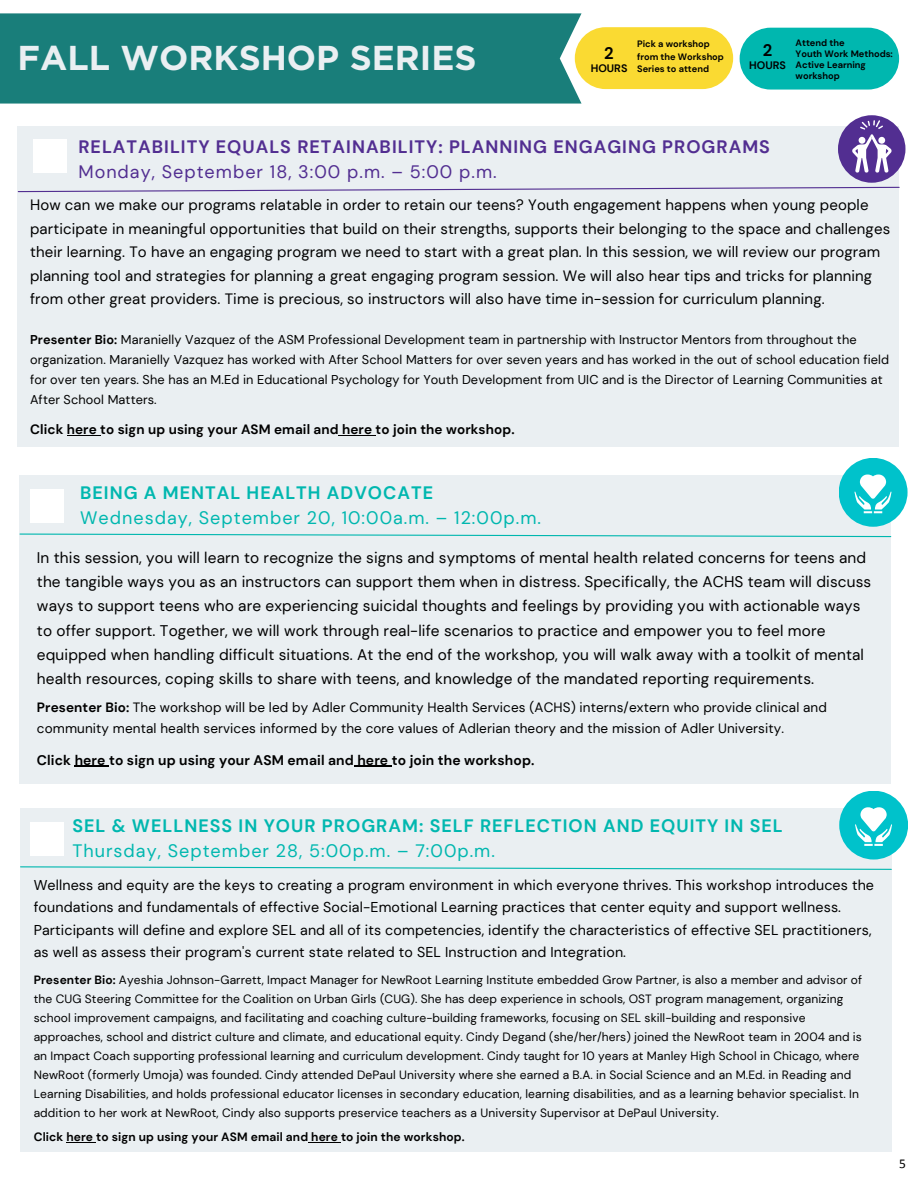
<style>
.page{position:relative;width:918px;height:1188px;background:#fff}
.page>*{position:absolute;margin:0;border:0;box-sizing:border-box;transform-origin:0 0}
.t1{font:700 34.5px "Gotham";color:#eaeff2}
.t2{font:700 18px "DM Sans";letter-spacing:.055em;color:#00b7af}
.t3{font:18px "DM Sans";letter-spacing:.055em;color:#00b7af}
.t4{font:700 18px "DM Sans";letter-spacing:.055em;color:#522e91}
.t5{font:18px "DM Sans";letter-spacing:.055em;color:#522e91}
.t6{font:700 16.65px "DM Sans";color:#000}
.t7{font:15.45px/24.3px "DM Sans";letter-spacing:.01em;color:#000}
.t8{font:15px/23.5px "DM Sans";letter-spacing:.01em;color:#000}
.t9{font:14.25px/22.5px "DM Sans";letter-spacing:.01em;color:#000}
.t10{font:700 13.8px "DM Sans";letter-spacing:.01em;color:#000}
.t11{font:13.5px/21.3px "DM Sans";letter-spacing:.01em;color:#000}
.t12{font:700 13.5px "DM Sans";letter-spacing:.01em;color:#000}
.t13{font:13.5px "Calibri";color:#000}
.t14{font:12.75px/20px "DM Sans";letter-spacing:.01em;color:#000}
.t15{font:12px/19px "DM Sans";letter-spacing:.01em;color:#000}
.t16{font:700 12px "DM Sans";letter-spacing:.01em;color:#000}
.t17{font:700 10.8px "DM Sans";color:#000}
.t18{font:700 9.3px/12.3px "DM Sans";color:#000}
.s1{font-weight:700}
</style>
<div class="page">
<div style="left:0;top:13px;width:581px;height:91px;background:#197e7a"></div>
<div style="left:740px;top:28px;width:159px;height:62px;background:#00b7af;border-radius:31px"></div>
<div style="left:575px;top:27px;width:158px;height:62px;background:#fada32;border-radius:31px"></div>
<div style="left:18px;top:126px;width:881px;height:321px;background:#eaeff2"></div>
<svg style="left:17px;top:186px;width:883px;height:7px"></svg>
<hr style="left:67px;top:435px;width:33px;height:1px;background:#000">
<hr style="left:342px;top:435px;width:34px;height:1px;background:#000">
<div style="left:838px;top:115px;width:67px;height:68px;background:#522e91;border-radius:50%"></div>
<svg style="left:852px;top:120px;width:40px;height:53px"></svg>
<div style="left:33px;top:139px;width:34px;height:34px;background:#fff"></div>
<div style="left:19px;top:475px;width:872px;height:309px;background:#eaeff2"></div>
<svg style="left:19px;top:533px;width:873px;height:5px"></svg>
<hr style="left:75px;top:765px;width:34px;height:2px;background:#000">
<hr style="left:357px;top:765px;width:35px;height:2px;background:#000">
<div style="left:839px;top:458px;width:69px;height:69px;background:#00c2cb;border-radius:50%"></div>
<svg style="left:854px;top:475px;width:38px;height:38px"></svg>
<div style="left:20px;top:808px;width:872px;height:344px;background:#eaeff2"></div>
<svg style="left:20px;top:866px;width:872px;height:4px"></svg>
<hr style="left:66px;top:1142px;width:30px;height:1px;background:#000">
<hr style="left:311px;top:1142px;width:30px;height:1px;background:#000">
<div style="left:839px;top:791px;width:69px;height:69px;background:#00c2cb;border-radius:50%"></div>
<svg style="left:855px;top:807px;width:37px;height:39px"></svg>
<div style="left:30px;top:489px;width:34px;height:34px;background:#fff"></div>
<div style="left:30px;top:822px;width:34px;height:34px;background:#fff"></div>
<p class="t1" style="left:18px;top:42px;width:460px">FALL WORKSHOP SERIES</p>
<p class="t6" style="left:604px;top:43px;width:11px">2</p>
<p class="t17" style="left:591px;top:61px;width:38px">HOURS</p>
<p class="t18" style="left:637px;top:38px;width:74px">Pick a workshop</p>
<p class="t18" style="left:637px;top:50px;width:88px">from the Workshop<br>Series to attend</p>
<p class="t6" style="left:763px;top:40px;width:11px">2</p>
<p class="t17" style="left:749px;top:58px;width:38px">HOURS</p>
<p class="t18" style="left:796px;top:37px;width:50px">Attend the</p>
<p class="t18" style="left:796px;top:48px;width:99px">Youth Work Methods:</p>
<p class="t18" style="left:796px;top:58px;width:72px">Active Learning</p>
<p class="t18" style="left:796px;top:69px;width:46px">workshop</p>
<p class="t4" style="left:78px;top:135px;width:693px">RELATABILITY EQUALS RETAINABILITY: PLANNING ENGAGING PROGRAMS</p>
<p class="t5" style="left:78px;top:160px;width:420px">Monday, September 18, 3:00 p.m. – 5:00 p.m.</p>
<p class="t8" style="left:30px;top:193px;width:862px">How can we make our programs relatable in order to retain our teens? Youth engagement happens when young people participate in meaningful opportunities that build on their strengths, supports their belonging to the space and challenges their learning. To have an engaging program we need to start with a great plan. In this session, we will review our program planning tool and strategies for planning a great engaging program session. We will also hear tips and tricks for planning from other great providers. Time is precious, so instructors will also have time in-session for curriculum planning.</p>
<p class="t14" style="left:30px;top:330px;width:861px"><span class="s1">Presenter Bio:</span> Maranielly Vazquez of the ASM Professional Development team in partnership with Instructor Mentors from throughout the organization. Maranielly Vazquez has worked with After School Matters for over seven years and has worked in the out of school education field for over ten years. She has an M.Ed in Educational Psychology for Youth Development from UIC and is the Director of Learning Communities at After School Matters.</p>
<p class="t12" style="left:30px;top:421px;width:486px">Click here to sign up using your ASM email and here to join the workshop.</p>
<p class="t2" style="left:80px;top:481px;width:354px">BEING A MENTAL HEALTH ADVOCATE</p>
<p class="t3" style="left:80px;top:506px;width:462px">Wednesday, September 20, 10:00a.m. – 12:00p.m.</p>
<p class="t7" style="left:37px;top:545px;width:836px">In this session, you will learn to recognize the signs and symptoms of mental health related concerns for teens and the tangible ways you as an instructors can support them when in distress. Specifically, the ACHS team will discuss ways to support teens who are experiencing suicidal thoughts and feelings by providing you with actionable ways to offer support. Together, we will work through real-life scenarios to practice and empower you to feel more equipped when handling difficult situations. At the end of the workshop, you will walk away with a toolkit of mental health resources, coping skills to share with teens, and knowledge of the mandated reporting requirements.</p>
<p class="t11" style="left:37px;top:697px;width:791px"><span class="s1">Presenter Bio:</span> The workshop will be led by Adler Community Health Services (ACHS) interns/extern who provide clinical and community mental health services informed by the core values of Adlerian theory and the mission of Adler University.</p>
<p class="t10" style="left:37px;top:751px;width:499px">Click here to sign up using your ASM email and here to join the workshop.</p>
<p class="t2" style="left:72px;top:814px;width:712px">SEL &amp; WELLNESS IN YOUR PROGRAM: SELF REFLECTION AND EQUITY IN SEL</p>
<p class="t3" style="left:72px;top:839px;width:424px">Thursday, September 28, 5:00p.m. – 7:00p.m.</p>
<p class="t9" style="left:34px;top:874px;width:842px">Wellness and equity are the keys to creating a program environment in which everyone thrives. This workshop introduces the foundations and fundamentals of effective Social-Emotional Learning practices that center equity and support wellness.<br>Participants will define and explore SEL and all of its competencies, identify the characteristics of effective SEL practitioners, as well as assess their program's current state related to SEL Instruction and Integration.</p>
<p class="t15" style="left:34px;top:971px;width:830px"><span class="s1">Presenter Bio:</span> Ayeshia Johnson-Garrett, Impact Manager for NewRoot Learning Institute embedded Grow Partner, is also a member and advisor of the CUG Steering Committee for the Coalition on Urban Girls (CUG). She has deep experience in schools, OST program management, organizing school improvement campaigns, and facilitating and coaching culture-building frameworks, focusing on SEL skill-building and responsive approaches, school and district culture and climate, and educational equity. Cindy Degand (she/her/hers) joined the NewRoot team in 2004 and is an Impact Coach supporting professional learning and curriculum development. Cindy taught for 10 years at Manley High School in Chicago, where NewRoot (formerly Umoja) was founded. Cindy attended DePaul University where she earned a B.A. in Social Science and an M.Ed. in Reading and Learning Disabilities, and holds professional educator licenses in secondary education, learning disabilities, and as a learning behavior specialist. In addition to her work at NewRoot, Cindy also supports preservice teachers as a University Supervisor at DePaul University.</p>
<p class="t16" style="left:34px;top:1129px;width:432px">Click here to sign up using your ASM email and here to join the workshop.</p>
<p class="t13" style="left:899px;top:1158px;width:8px">5</p>
</div>
